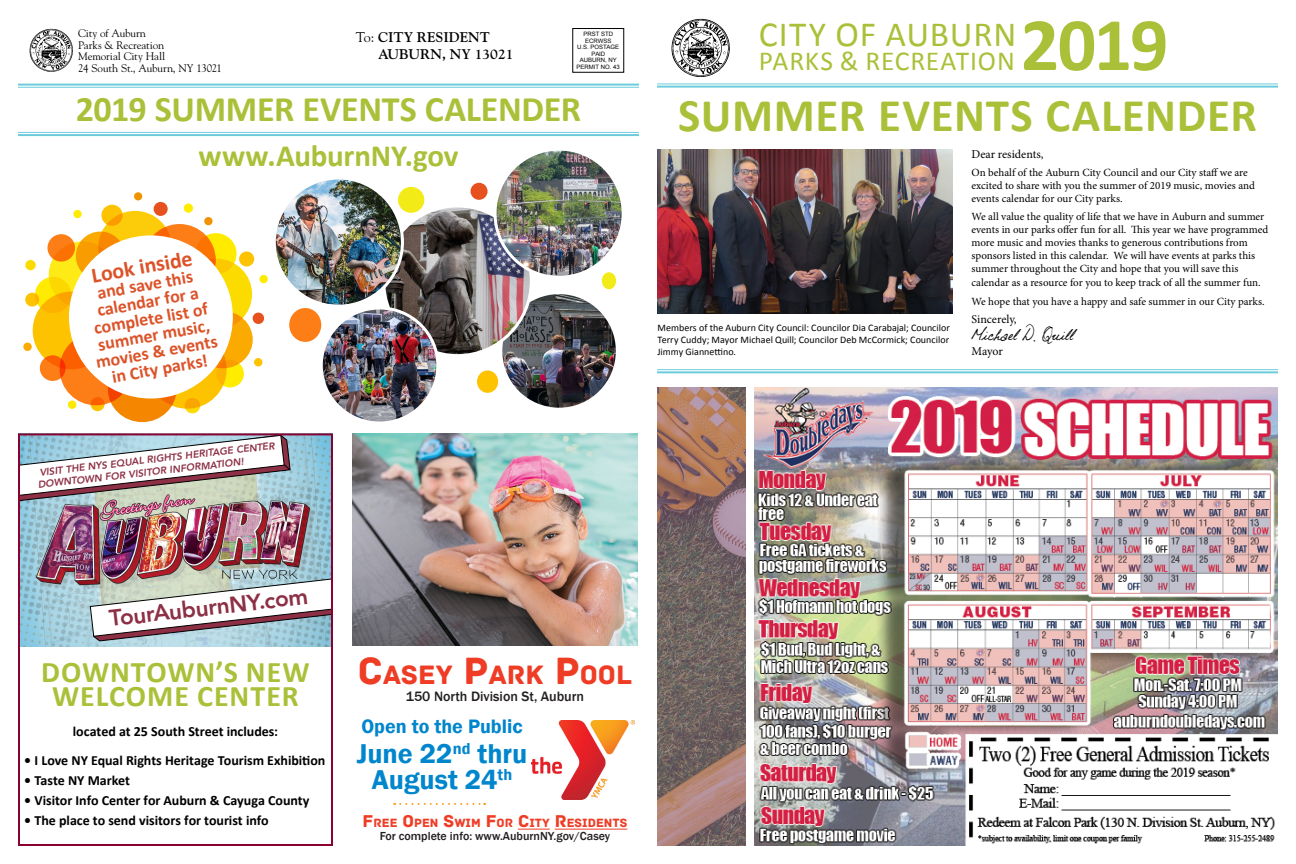
<style>
.page{position:relative;width:1296px;height:864px;background:#fff}
.page>*{position:absolute;margin:0;border:0;box-sizing:border-box;transform-origin:0 0}
.t1{font:700 76px "Calibri";color:#aac038}
.t2{font:700 47px "Calibri";letter-spacing:.015em;color:#aac038}
.t3{font:700 36px "Calibri";letter-spacing:-.01em;color:#aac038}
.t4{font:35.5px "Calibri";letter-spacing:.02em;color:#aac038}
.t5{font:700 31px "Calibri";letter-spacing:-.01em;color:#aac038}
.t6{font:700 30px/24px "Calibri";letter-spacing:.03em;color:#aac038;text-align:center}
.t7{font:600 28px/26px "Franklin Gothic";color:#0086cc;text-align:center}
.t8{font:28px "Archive";color:#ef3c25}
.t9{font:27.5px "Calibri";letter-spacing:.03em;color:#aac038}
.t10{font:27px "Otto";color:#000}
.t11{font:800 22.7px "Avenir";color:#8d2f45}
.t12{font:700 22px "Calibri";color:#dc5329}
.t13{font:600 20px "Franklin Gothic";color:#0086cc}
.t14{font:700 18px/17px "Calibri";color:#dc5329;text-align:center}
.t15{font:700 14px "Calibri";color:#000}
.t16{font:700 14px/16.8px "Goudy";color:#000}
.t17{font:500 14px "Franklin Gothic";color:#231f20}
.t18{font:12.6px "Archive";color:#ef3c25}
.t19{font:500 12px "Franklin Gothic";color:#231f20}
.t20{font:12px "Minion Pro";letter-spacing:-.005em;color:#000}
.t21{font:11px/13.2px "Minion Pro";letter-spacing:-.005em;color:#000}
.t22{font:11px "Goudy";letter-spacing:-.01em;color:#000}
.t23{font:10px/12px "Calibri";letter-spacing:.005em;color:#000;text-align:justify}
.t24{font:italic 800 9.9px/12.2px "Avenir";color:#8d2f45}
.t25{font:6px/6.5px "Arial";color:#000;text-align:center}
.s1{font-weight:400}
.s2{font-size:40px}
.s3{font-size:18px}
</style>
<div class="page">
<img style="left:657px;top:388px;width:89px;height:458px">
<img style="left:754px;top:388px;width:524px;height:458px">
<img style="left:21px;top:436px;width:309px;height:211px">
<svg style="left:89px;top:565px;width:241px;height:77px"></svg>
<svg style="left:21px;top:436px;width:270px;height:75px"></svg>
<img style="left:353px;top:433px;width:285px;height:213px">
<img style="left:532px;top:721px;width:103px;height:79px">
<hr style="left:518px;top:829px;width:32px;height:1px;background:#ef3c25">
<hr style="left:555px;top:829px;width:72px;height:1px;background:#ef3c25">
<svg style="left:394px;top:803px;width:91px;height:2px"></svg>
<img style="left:657px;top:149px;width:296px;height:164px">
<hr style="left:18px;top:84px;width:621px;height:2px;background:#6dccdc">
<hr style="left:18px;top:87px;width:621px;height:1px;background:#6dccdc">
<hr style="left:657px;top:86px;width:621px;height:2px;background:#6dccdc">
<hr style="left:657px;top:84px;width:621px;height:1px;background:#6dccdc">
<hr style="left:657px;top:371px;width:621px;height:2px;background:#6dccdc">
<hr style="left:657px;top:369px;width:621px;height:1px;background:#6dccdc">
<hr style="left:18px;top:134px;width:621px;height:2px;background:#6dccdc">
<hr style="left:18px;top:132px;width:621px;height:1px;background:#6dccdc">
<img style="left:29px;top:28px;width:44px;height:44px">
<img style="left:671px;top:18px;width:59px;height:59px">
<div style="left:572px;top:28px;width:52px;height:45px;border:1px solid #000"></div>
<div style="left:18px;top:433px;width:315px;height:413px;border:2px solid #8b012f"></div>
<svg style="left:33px;top:211px;width:220px;height:211px"></svg>
<svg style="left:48px;top:234px;width:27px;height:28px"></svg>
<svg style="left:216px;top:360px;width:28px;height:27px"></svg>
<svg style="left:101px;top:205px;width:22px;height:21px"></svg>
<div style="left:73px;top:210px;width:9px;height:8px;background:#ffeb00;border-radius:50%"></div>
<div style="left:204px;top:217px;width:9px;height:8px;background:#f19300;border-radius:50%"></div>
<div style="left:239px;top:251px;width:15px;height:15px;background:#fdc200;border-radius:50%"></div>
<div style="left:154px;top:202px;width:14px;height:14px;background:#e6511e;border-radius:50%"></div>
<svg style="left:91px;top:397px;width:14px;height:14px"></svg>
<div style="left:253px;top:313px;width:11px;height:11px;background:#e6511e;border-radius:50%"></div>
<div style="left:25px;top:293px;width:14px;height:14px;background:#fdc200;border-radius:50%"></div>
<svg style="left:40px;top:355px;width:26px;height:26px"></svg>
<svg style="left:185px;top:398px;width:15px;height:15px"></svg>
<div style="left:25px;top:260px;width:11px;height:10px;background:#fcdb00;border-radius:50%"></div>
<div style="left:259px;top:275px;width:8px;height:8px;background:#ffeb00;border-radius:50%"></div>
<div style="left:23px;top:343px;width:9px;height:8px;background:#faaa00;border-radius:50%"></div>
<div style="left:68px;top:400px;width:8px;height:9px;background:#fce800;border-radius:50%"></div>
<div style="left:254px;top:358px;width:8px;height:8px;background:#fdc200;border-radius:50%"></div>
<div style="left:134px;top:192px;width:8px;height:8px;background:#f19300;border-radius:50%"></div>
<div style="left:184px;top:204px;width:9px;height:9px;background:#ffec00;border-radius:50%"></div>
<svg style="left:35px;top:277px;width:36px;height:36px"></svg>
<svg style="left:195px;top:233px;width:42px;height:41px"></svg>
<div style="left:69px;top:235px;width:164px;height:164px;background:#fff;border-radius:50%"></div>
<img style="left:501px;top:293px;width:116px;height:116px;border-radius:58px">
<div style="left:499px;top:291px;width:120px;height:120px;border:3px solid #fff;border-radius:50%"></div>
<img style="left:386px;top:206px;width:145px;height:150px">
<img style="left:321px;top:308px;width:117px;height:112px">
<div style="left:320px;top:307px;width:119px;height:117px;border:3px solid #fff;border-radius:50%"></div>
<img style="left:495px;top:149px;width:128px;height:128px;border-radius:64px">
<div style="left:494px;top:148px;width:131px;height:131px;border:3px solid #fff;border-radius:50%"></div>
<div style="left:289px;top:308px;width:32px;height:34px;background:#fd7d17;border-radius:50%"></div>
<div style="left:477px;top:370px;width:21px;height:23px;background:#fdc200;border-radius:50%"></div>
<div style="left:471px;top:183px;width:17px;height:17px;background:#e6511e;border-radius:50%"></div>
<div style="left:398px;top:187px;width:26px;height:26px;background:#f2eb17;border-radius:50%"></div>
<div style="left:602px;top:272px;width:14px;height:17px;background:#f2eb17;border-radius:50%"></div>
<img style="left:274px;top:178px;width:128px;height:128px;border-radius:64px">
<div style="left:273px;top:177px;width:131px;height:131px;border:3px solid #fff;border-radius:50%"></div>
<p class="t22" style="left:78px;top:27px;width:69px">City of Auburn</p>
<p class="t22" style="left:78px;top:38px;width:88px">Parks &amp; Recreation</p>
<p class="t22" style="left:78px;top:50px;width:88px">Memorial City Hall</p>
<p class="t22" style="left:78px;top:61px;width:145px">24 South St., Auburn, NY 13021</p>
<p class="t16" style="left:378px;top:28px;width:137px;text-indent:-22px"><span class="s1">To:</span> CITY RESIDENT<br>AUBURN, NY 13021</p>
<p class="t25" style="left:577px;top:31px;width:45px">PRST STD<br>ECRWSS<br>U.S. POSTAGE<br>PAID<br>AUBURN, NY<br>PERMIT NO. 43</p>
<p class="t4" style="left:759px;top:12px;width:259px">CITY OF AUBURN</p>
<p class="t9" style="left:759px;top:43px;width:258px">PARKS &amp; RECREATION</p>
<p class="t1" style="left:1021px;top:-4px;width:149px">2019</p>
<p class="t3" style="left:76px;top:86px;width:507px">2019 SUMMER EVENTS CALENDER</p>
<p class="t2" style="left:678px;top:85px;width:580px">SUMMER EVENTS CALENDER</p>
<p class="t5" style="left:199px;top:136px;width:261px">www.AuburnNY.gov</p>
<p class="t12" style="left:89px;top:262px;width:104px;rotate:-10deg">Look inside</p>
<p class="t14" style="left:83px;top:287px;width:125px;rotate:-10deg">and save this calendar for a complete list of summer music, movies &amp; events in City parks!</p>
<p class="t24" style="left:36px;top:467px;width:241px;text-indent:3px;rotate:-7deg">VISIT THE NYS EQUAL RIGHTS HERITAGE CENTER<br>DOWNTOWN FOR VISITOR INFORMATION!</p>
<p class="t23" style="left:657px;top:321px;width:294px">Members of the Auburn City Council: Councilor Dia Carabajal; Councilor Terry Cuddy; Mayor Michael Quill; Councilor Deb McCormick; Councilor Jimmy Giannettino.</p>
<p class="t20" style="left:972px;top:146px;width:73px">Dear residents,</p>
<p class="t21" style="left:972px;top:165px;width:285px">On behalf of the Auburn City Council and our City staff we are excited to share with you the summer of 2019 music, movies and events calendar for our City parks.</p>
<p class="t21" style="left:972px;top:210px;width:298px">We all value the quality of life that we have in Auburn and summer events in our parks offer fun for all. This year we have programmed more music and movies thanks to generous contributions from sponsors listed in this calendar. We will have events at parks this summer throughout the City and hope that you will save this calendar as a resource for you to keep track of all the summer fun.</p>
<p class="t21" style="left:972px;top:294px;width:295px">We hope that you have a happy and safe summer in our City parks.</p>
<p class="t20" style="left:972px;top:312px;width:47px">Sincerely,</p>
<p class="t10" style="left:972px;top:322px;width:104px">Michael D. Quill</p>
<p class="t20" style="left:972px;top:343px;width:33px">Mayor</p>
<p class="t11" style="left:108px;top:606px;width:202px;rotate:-7deg">TourAuburnNY.com</p>
<p class="t6" style="left:41px;top:660px;width:270px">DOWNTOWN’S NEW<br>WELCOME CENTER</p>
<p class="t15" style="left:73px;top:723px;width:207px">located at 25 South Street includes:</p>
<p class="t15" style="left:24px;top:752px;width:303px">• I Love NY Equal Rights Heritage Tourism Exhibition</p>
<p class="t15" style="left:24px;top:772px;width:107px">• Taste NY Market</p>
<p class="t15" style="left:24px;top:792px;width:287px">• Visitor Info Center for Auburn &amp; Cayuga County</p>
<p class="t15" style="left:24px;top:812px;width:246px">• The place to send visitors for tourist info</p>
<p class="t8" style="left:358px;top:658px;width:276px"><span class="s2">C</span>ASEY <span class="s2">P</span>ARK <span class="s2">P</span>OOL</p>
<p class="t17" style="left:406px;top:687px;width:180px">150 North Division St, Auburn</p>
<p class="t13" style="left:362px;top:714px;width:163px">Open to the Public</p>
<p class="t7" style="left:357px;top:741px;width:172px">June 22<sup>nd</sup> thru<br>August 24<sup>th</sup></p>
<p class="t18" style="left:363px;top:816px;width:266px"><span class="s3">F</span>REE <span class="s3">O</span>PEN <span class="s3">S</span>WIM <span class="s3">F</span>OR <span class="s3">C</span>ITY <span class="s3">R</span>ESIDENTS</p>
<p class="t19" style="left:380px;top:829px;width:232px">For complete info: www.AuburnNY.gov/Casey</p>
</div>
